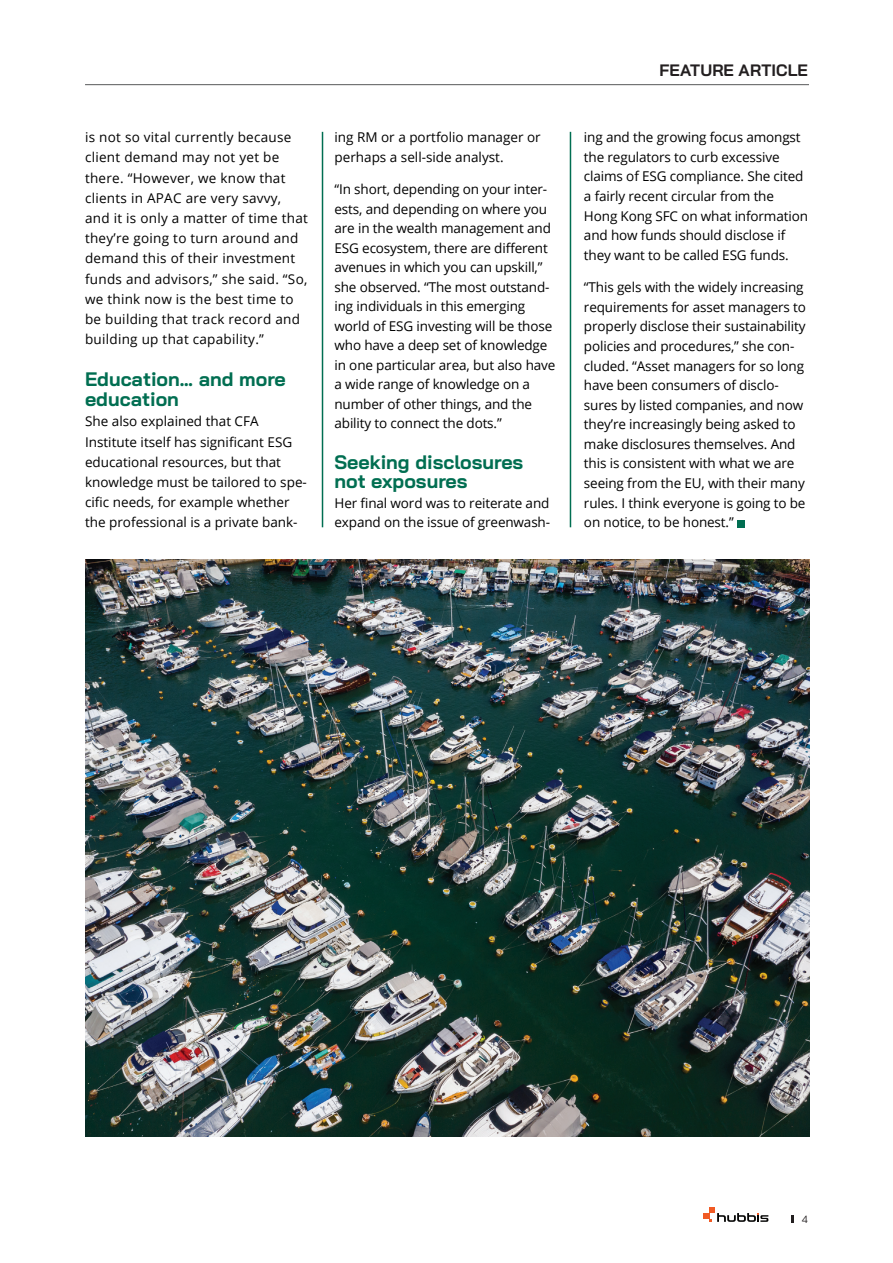
<style>
.page{position:relative;width:893px;height:1263px;background:#fff}
.page>*{position:absolute;margin:0;border:0;box-sizing:border-box;transform-origin:0 0}
.t1{font:700 19.5px/20.2px "Bai Jamjuree";color:#006e51}
.t2{font:700 16.5px "Bai Jamjuree";letter-spacing:.005em;color:#231f20}
.t3{font:13.5px/19.6px "Open Sans";letter-spacing:-.01em;color:#000}
.t4{font:13.5px/20.2px "Open Sans";letter-spacing:.02em;color:#000}
.t5{font:10.5px "Bai Jamjuree";color:#231f20}
</style>
<div class="page">
<svg style="left:703px;top:1207px;width:65px;height:15px"></svg>
<svg style="left:791px;top:1215px;width:3px;height:8px"></svg>
<div style="left:737px;top:520px;width:7px;height:7px;background:#006e51"></div>
<hr style="left:322px;top:132px;width:1px;height:395px;background:#006e51">
<hr style="left:570px;top:132px;width:1px;height:395px;background:#006e51">
<img style="left:85px;top:559px;width:724px;height:578px">
<hr style="left:85px;top:84px;width:724px;height:1px;background:#57585a">
<p class="t4" style="left:85px;top:127px;width:224px">is not so vital currently because client demand may not yet be there. “However, we know that clients in APAC are very savvy, and it is only a matter of time that they’re going to turn around and demand this of their investment funds and advisors,” she said. “So, we think now is the best time to be building that track record and building up that capability.”</p>
<h1 class="t1" style="left:85px;top:369px;width:202px">Education… and more education</h1>
<p class="t3" style="left:85px;top:411px;width:223px;line-height:20.2px">She also explained that CFA Institute itself has significant ESG educational resources, but that knowledge must be tailored to spe&shy;cific needs, for example whether the professional is a private bank-</p>
<p class="t3" style="left:334px;top:127px;width:208px">ing RM or a portfolio manager or perhaps a sell-side analyst.</p>
<p class="t3" style="left:334px;top:179px;width:222px">“In short, depending on your inter&shy;ests, and depending on where you are in the wealth management and<br>ESG ecosystem, there are different avenues in which you can upskill,” she observed. “The most outstand&shy;ing individuals in this emerging world of ESG investing will be those who have a deep set of knowledge in one particular area, but also have a wide range of knowledge on a number of other things, and the ability to connect the dots.”</p>
<h1 class="t1" style="left:334px;top:452px;width:190px;line-height:19.5px">Seeking disclosures not exposures</h1>
<p class="t3" style="left:334px;top:493px;width:217px">Her final word was to reiterate and expand on the issue of greenwash-</p>
<p class="t2" style="left:659px;top:61px;width:150px">FEATURE ARTICLE</p>
<p class="t3" style="left:584px;top:127px;width:225px">ing and the growing focus amongst the regulators to curb excessive claims of ESG compliance. She cited a fairly recent circular from the Hong Kong SFC on what information and how funds should disclose if they want to be called ESG funds.</p>
<p class="t3" style="left:584px;top:277px;width:224px">“This gels with the widely increasing requirements for asset managers to properly disclose their sustainability policies and procedures,” she con&shy;cluded. “Asset managers for so long have been consumers of disclo&shy;sures by listed companies, and now they’re increasingly being asked to make disclosures themselves. And this is consistent with what we are seeing from the EU, with their many rules. I think everyone is going to be on notice, to be honest.”</p>
<p class="t5" style="left:802px;top:1210px;width:8px">4</p>
</div>
